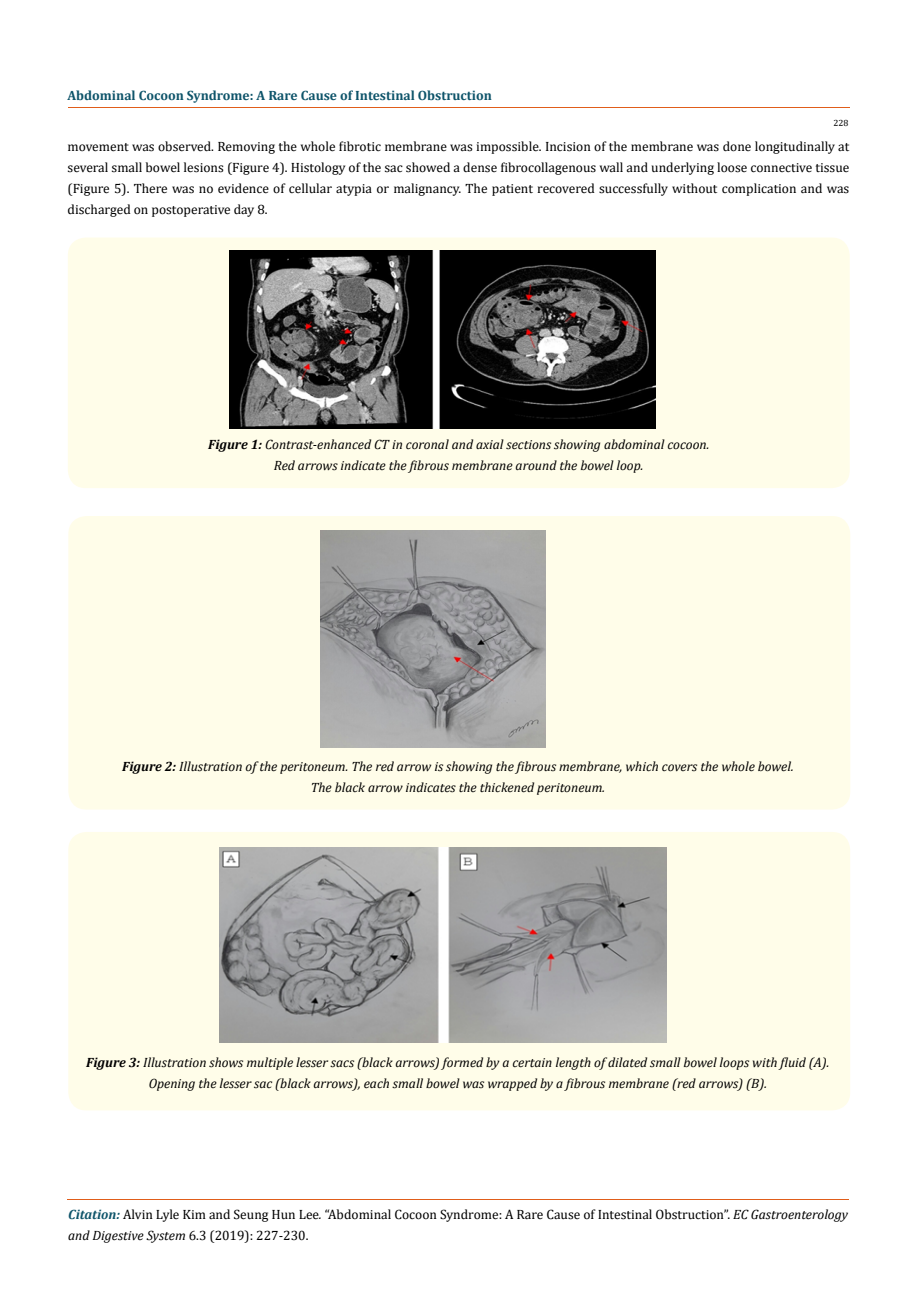
<style>
.page{position:relative;width:917px;height:1316px;background:#fff}
.page>*{position:absolute;margin:0;border:0;box-sizing:border-box;transform-origin:0 0}
.t1{font:13.5px/21px "Cambria";color:#000}
.t2{font:italic 13.5px/21px "Cambria";color:#000;text-align:center}
.t3{font:700 13.5px "Cambria";color:#0e546a}
.t4{font:9px "Cambria";color:#000}
.s1{font-weight:700}
.s2{font-weight:700;font-style:italic;color:#0e546a}
.s3{font-style:italic}
</style>
<div class="page">
<hr style="left:68px;top:108px;width:781px;height:1px;background:#e05d1a">
<hr style="left:67px;top:1199px;width:781px;height:1px;background:#e05d1a">
<div style="left:68px;top:237px;width:781px;height:251px;background:#fffde9;border-radius:18px"></div>
<img style="left:230px;top:251px;width:425px;height:177px">
<div style="left:68px;top:516px;width:782px;height:293px;background:#fffde9;border-radius:18px"></div>
<img style="left:320px;top:530px;width:226px;height:217px">
<div style="left:68px;top:832px;width:782px;height:278px;background:#fffde9;border-radius:18px"></div>
<img style="left:219px;top:847px;width:447px;height:195px">
<p class="t3" style="left:68px;top:85px;width:426px">Abdominal Cocoon Syndrome: A Rare Cause of Intestinal Obstruction</p>
<p class="t4" style="left:833px;top:118px;width:16px">228</p>
<p class="t1" style="left:68px;top:136px;width:783px;text-align:justify">movement was observed. Removing the whole fibrotic membrane was impossible. Incision of the membrane was done longitudinally at several small bowel lesions (Figure 4). Histology of the sac showed a dense fibrocollagenous wall and underlying loose connective tissue (Figure 5). There was no evidence of cellular atypia or malignancy. The patient recovered successfully without complication and was discharged on postoperative day 8.</p>
<p class="t2" style="left:208px;top:433px;width:503px"><span class="s1">Figure 1:</span> Contrast-enhanced CT in coronal and axial sections showing abdominal cocoon.<br>Red arrows indicate the fibrous membrane around the bowel loop.</p>
<p class="t2" style="left:122px;top:755px;width:673px"><span class="s1">Figure 2:</span> Illustration of the peritoneum. The red arrow is showing the fibrous membrane, which covers the whole bowel.<br>The black arrow indicates the thickened peritoneum.</p>
<p class="t2" style="left:86px;top:1051px;width:745px"><span class="s1">Figure 3:</span> Illustration shows multiple lesser sacs (black arrows) formed by a certain length of dilated small bowel loops with fluid (A).<br>Opening the lesser sac (black arrows), each small bowel was wrapped by a fibrous membrane (red arrows) (B).</p>
<p class="t1" style="left:68px;top:1203px;width:781px"><span class="s2">Citation:</span> Alvin Lyle Kim and Seung Hun Lee<span class="s3">.</span> “Abdominal Cocoon Syndrome: A Rare Cause of Intestinal Obstruction”. <span class="s3">EC Gastroenterology and Digestive System</span> 6.3 (2019): 227-230.</p>
</div>
